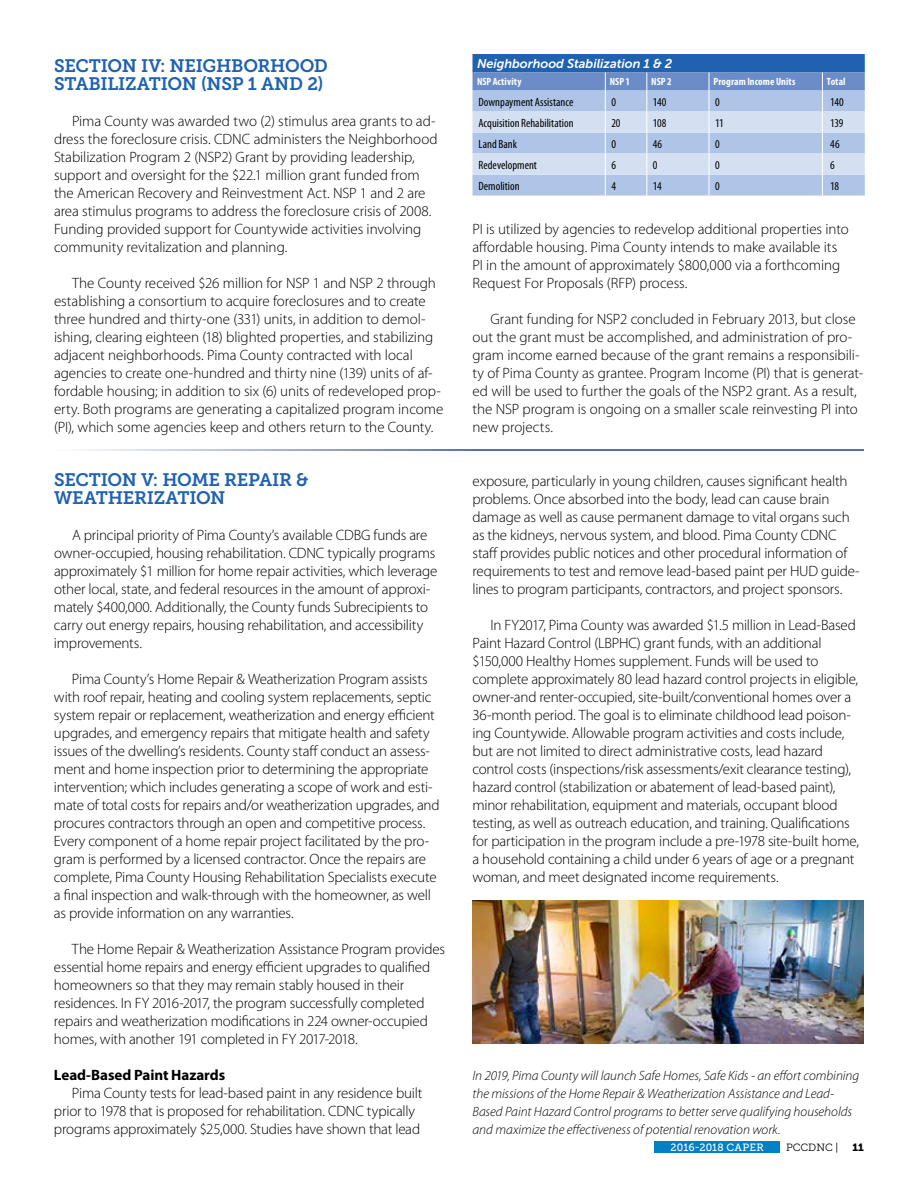
<style>
.page{position:relative;width:918px;height:1188px;background:#fff}
.page>*{position:absolute;margin:0;border:0;box-sizing:border-box;transform-origin:0 0}
.t1{font:18px/18px "Museo Slab 700";letter-spacing:-.015em;color:#2062af}
.t2{font:300 15px/18px "Myriad Pro";letter-spacing:-.01em;color:#000}
.t3{font:700 15px "Myriad Pro";letter-spacing:-.005em;color:#000}
.t4{font:italic 300 13.5px/18px "Myriad Pro";color:#000}
.t5{font:italic 12.75px "Museo Sans 700";letter-spacing:-.005em;color:#fff}
.t6{font:condensed 12px "Myriad Pro";color:#000}
.t7{font:700 condensed 10.5px "Myriad Pro";letter-spacing:.01em;color:#fff}
.t8{font:10.5px "Museo Slab 500";letter-spacing:.02em;color:#fff}
.t9{font:10.5px "Museo Slab 300";color:#000}
.t10{font:10.5px "Museo Slab 900";color:#000}
</style>
<div class="page">
<div style="left:654px;top:1142px;width:126px;height:12px;background:#0081c6"></div>
<svg style="left:472px;top:54px;width:393px;height:142px;background:#a0badf"></svg>
<img style="left:472px;top:900px;width:392px;height:144px">
<hr style="left:54px;top:449px;width:810px;height:2px;background:#25408f">
<p class="t1" style="left:54px;top:57px;width:275px">SECTION IV: NEIGHBORHOOD<br>STABILIZATION (NSP 1 AND 2)</p>
<p class="t2" style="left:54px;top:112px;width:385px;text-indent:18px">Pima County was awarded two (2) stimulus area grants to ad&shy;dress the foreclosure crisis. CDNC administers the Neighborhood Stabilization Program 2 (NSP2) Grant by providing leadership, support and oversight for the $22.1 million grant funded from the American Recovery and Reinvestment Act. NSP 1 and 2 are area stimulus programs to address the foreclosure crisis of 2008.<br>Funding provided support for Countywide activities involving community revitalization and planning.</p>
<p class="t2" style="left:54px;top:274px;width:391px;text-indent:18px">The County received $26 million for NSP 1 and NSP 2 through establishing a consortium to acquire foreclosures and to create three hundred and thirty-one (331) units, in addition to demol&shy;ishing, clearing eighteen (18) blighted properties, and stabilizing adjacent neighborhoods. Pima County contracted with local agencies to create one-hundred and thirty nine (139) units of af&shy;fordable housing; in addition to six (6) units of redeveloped prop&shy;erty. Both programs are generating a capitalized program income (PI), which some agencies keep and others return to the County.</p>
<p class="t1" style="left:54px;top:471px;width:256px">SECTION V: HOME REPAIR &amp;<br>WEATHERIZATION</p>
<p class="t2" style="left:54px;top:526px;width:385px;text-indent:18px">A principal priority of Pima County’s available CDBG funds are owner-occupied, housing rehabilitation. CDNC typically programs approximately $1 million for home repair activities, which leverage other local, state, and federal resources in the amount of approxi&shy;mately $400,000. Additionally, the County funds Subrecipients to carry out energy repairs, housing rehabilitation, and accessibility improvements.</p>
<p class="t2" style="left:54px;top:670px;width:387px;text-indent:18px">Pima County’s Home Repair &amp; Weatherization Program assists with roof repair, heating and cooling system replacements, septic system repair or replacement, weatherization and energy efficient upgrades, and emergency repairs that mitigate health and safety issues of the dwelling’s residents. County staff conduct an assess&shy;ment and home inspection prior to determining the appropriate intervention; which includes generating a scope of work and esti&shy;mate of total costs for repairs and/or weatherization upgrades, and procures contractors through an open and competitive process.<br>Every component of a home repair project facilitated by the pro&shy;gram is performed by a licensed contractor. Once the repairs are complete, Pima County Housing Rehabilitation Specialists execute a final inspection and walk-through with the homeowner, as well as provide information on any warranties.</p>
<p class="t2" style="left:54px;top:940px;width:393px;text-indent:18px">The Home Repair &amp; Weatherization Assistance Program provides essential home repairs and energy efficient upgrades to qualified homeowners so that they may remain stably housed in their residences. In FY 2016-2017, the program successfully completed repairs and weatherization modifications in 224 owner-occupied homes, with another 191 completed in FY 2017-2018.</p>
<p class="t3" style="left:54px;top:1065px;width:173px">Lead-Based Paint Hazards</p>
<p class="t2" style="left:54px;top:1084px;width:370px;text-indent:18px">Pima County tests for lead-based paint in any residence built prior to 1978 that is proposed for rehabilitation. CDNC typically programs approximately $25,000. Studies have shown that lead</p>
<p class="t5" style="left:477px;top:57px;width:197px">Neighborhood Stabilization 1 &amp; 2</p>
<p class="t7" style="left:477px;top:75px;width:46px">NSP Activity</p>
<p class="t7" style="left:610px;top:75px;width:22px">NSP 1</p>
<p class="t7" style="left:651px;top:75px;width:22px">NSP 2</p>
<p class="t7" style="left:714px;top:75px;width:83px">Program Income Units</p>
<p class="t7" style="left:827px;top:75px;width:20px">Total</p>
<p class="t6" style="left:478px;top:94px;width:96px">Downpayment Assistance</p>
<p class="t6" style="left:611px;top:94px;width:6px">0</p>
<p class="t6" style="left:653px;top:94px;width:15px">140</p>
<p class="t6" style="left:715px;top:94px;width:6px">0</p>
<p class="t6" style="left:830px;top:94px;width:15px">140</p>
<p class="t6" style="left:478px;top:115px;width:97px">Acquisition Rehabilitation</p>
<p class="t6" style="left:611px;top:115px;width:11px">20</p>
<p class="t6" style="left:653px;top:115px;width:15px">108</p>
<p class="t6" style="left:715px;top:115px;width:10px">11</p>
<p class="t6" style="left:830px;top:115px;width:15px">139</p>
<p class="t6" style="left:478px;top:136px;width:40px">Land Bank</p>
<p class="t6" style="left:611px;top:136px;width:6px">0</p>
<p class="t6" style="left:653px;top:136px;width:11px">46</p>
<p class="t6" style="left:715px;top:136px;width:6px">0</p>
<p class="t6" style="left:830px;top:136px;width:11px">46</p>
<p class="t6" style="left:478px;top:157px;width:60px">Redevelopment</p>
<p class="t6" style="left:611px;top:157px;width:6px">6</p>
<p class="t6" style="left:653px;top:157px;width:6px">0</p>
<p class="t6" style="left:715px;top:157px;width:6px">0</p>
<p class="t6" style="left:830px;top:157px;width:6px">6</p>
<p class="t6" style="left:478px;top:178px;width:43px">Demolition</p>
<p class="t6" style="left:611px;top:178px;width:6px">4</p>
<p class="t6" style="left:653px;top:178px;width:10px">14</p>
<p class="t6" style="left:715px;top:178px;width:6px">0</p>
<p class="t6" style="left:830px;top:178px;width:10px">18</p>
<p class="t2" style="left:472px;top:220px;width:378px">PI is utilized by agencies to redevelop additional properties into affordable housing. Pima County intends to make available its PI in the amount of approximately $800,000 via a forthcoming Request For Proposals (RFP) process.</p>
<p class="t2" style="left:472px;top:310px;width:392px;text-indent:18px">Grant funding for NSP2 concluded in February 2013, but close out the grant must be accomplished, and administration of pro&shy;gram income earned because of the grant remains a responsibili&shy;ty of Pima County as grantee. Program Income (PI) that is generat&shy;ed will be used to further the goals of the NSP2 grant. As a result, the NSP program is ongoing on a smaller scale reinvesting PI into new projects.</p>
<p class="t2" style="left:472px;top:472px;width:389px">exposure, particularly in young children, causes significant health problems. Once absorbed into the body, lead can cause brain damage as well as cause permanent damage to vital organs such as the kidneys, nervous system, and blood. Pima County CDNC staff provides public notices and other procedural information of requirements to test and remove lead-based paint per HUD guide&shy;lines to program participants, contractors, and project sponsors.</p>
<p class="t2" style="left:472px;top:616px;width:388px;text-indent:18px">In FY2017, Pima County was awarded $1.5 million in Lead-Based Paint Hazard Control (LBPHC) grant funds, with an additional $150,000 Healthy Homes supplement. Funds will be used to complete approximately 80 lead hazard control projects in eligible, owner-and renter-occupied, site-built/conventional homes over a 36-month period. The goal is to eliminate childhood lead poison&shy;ing Countywide. Allowable program activities and costs include, but are not limited to direct administrative costs, lead hazard control costs (inspections/risk assessments/exit clearance testing), hazard control (stabilization or abatement of lead-based paint), minor rehabilitation, equipment and materials, occupant blood testing, as well as outreach education, and training. Qualifications for participation in the program include a pre-1978 site-built home, a household containing a child under 6 years of age or a pregnant woman, and meet designated income requirements.</p>
<p class="t4" style="left:472px;top:1067px;width:388px">In 2019, Pima County will launch Safe Homes, Safe Kids - an effort combining the missions of the Home Repair &amp; Weatherization Assistance and Lead-Based Paint Hazard Control programs to better serve qualifying households and maximize the effectiveness of potential renovation work.</p>
<p class="t8" style="left:670px;top:1142px;width:95px">2016-2018 CAPER</p>
<p class="t9" style="left:786px;top:1142px;width:54px">PCCDNC |</p>
<p class="t10" style="left:853px;top:1142px;width:13px">11</p>
</div>
